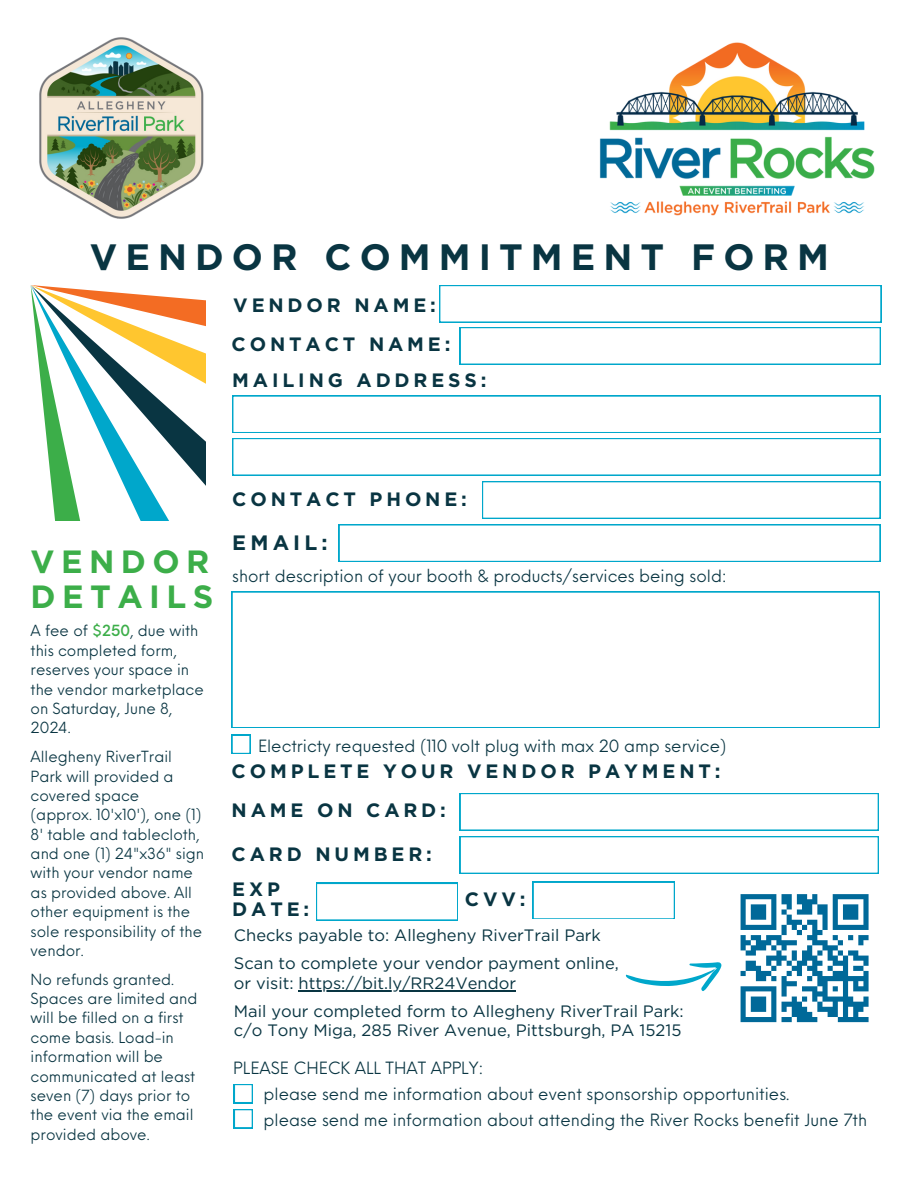
<style>
.page{position:relative;width:918px;height:1188px;background:#fff}
.page>*{position:absolute;margin:0;border:0;box-sizing:border-box;transform-origin:0 0}
.t1{font:700 36.6px "Gotham";letter-spacing:.22em;color:#093542}
.t2{font:700 32.1px/34.8px "Gotham";letter-spacing:.2em;color:#3cae49}
.t3{font:700 20.85px "Gotham";letter-spacing:.2em;color:#093542}
.t4{font:700 19.35px/20.2px "Gotham";letter-spacing:.2em;color:#093542}
.t5{font:16.5px "Neue Einstellung";color:#093542}
.t6{font:16.5px "Gotham";color:#093542}
.t7{font:15px/19.4px "Neue Einstellung";color:#093542}
.s1{font-weight:500;color:#3cae49}
</style>
<div class="page">
<div style="left:232px;top:438px;width:648px;height:38px;background:#00a7cb"></div>
<svg style="left:232px;top:396px;width:648px;height:79px"></svg>
<div style="left:482px;top:481px;width:398px;height:38px;background:#00a7cb"></div>
<div style="left:483px;top:482px;width:397px;height:36px;background:#fff"></div>
<svg style="left:339px;top:524px;width:541px;height:38px"></svg>
<svg style="left:232px;top:592px;width:648px;height:136px"></svg>
<svg style="left:234px;top:1084px;width:19px;height:19px"></svg>
<svg style="left:234px;top:1109px;width:19px;height:19px"></svg>
<img style="left:39px;top:37px;width:165px;height:182px">
<div style="left:232px;top:735px;width:19px;height:19px;background:#00a7cb"></div>
<svg style="left:232px;top:736px;width:18px;height:17px"></svg>
<div style="left:460px;top:327px;width:421px;height:38px;background:#00a7cb"></div>
<svg style="left:439px;top:285px;width:442px;height:79px"></svg>
<img style="left:599px;top:42px;width:276px;height:174px">
<svg style="left:31px;top:285px;width:174px;height:235px"></svg>
<div style="left:460px;top:793px;width:419px;height:38px;background:#00a7cb"></div>
<div style="left:460px;top:794px;width:418px;height:36px;background:#fff"></div>
<div style="left:316px;top:883px;width:142px;height:38px;background:#00a7cb"></div>
<div style="left:317px;top:884px;width:140px;height:36px;background:#fff"></div>
<div style="left:460px;top:836px;width:419px;height:38px;background:#00a7cb"></div>
<div style="left:460px;top:837px;width:418px;height:36px;background:#fff"></div>
<hr style="left:299px;top:990px;width:169px;height:1px;background:#093542">
<hr style="left:468px;top:990px;width:48px;height:1px;background:#093542">
<div style="left:741px;top:894px;width:35px;height:5px;background:#006999"></div>
<div style="left:751px;top:904px;width:15px;height:5px;background:#006999"></div>
<div style="left:751px;top:909px;width:15px;height:6px;background:#006999"></div>
<div style="left:751px;top:915px;width:15px;height:5px;background:#006999"></div>
<svg style="left:741px;top:899px;width:5px;height:26px"></svg>
<div style="left:741px;top:925px;width:35px;height:5px;background:#006999"></div>
<div style="left:751px;top:935px;width:10px;height:5px;background:#006999"></div>
<div style="left:741px;top:940px;width:10px;height:5px;background:#006999"></div>
<div style="left:756px;top:940px;width:15px;height:5px;background:#006999"></div>
<svg style="left:741px;top:935px;width:5px;height:15px"></svg>
<div style="left:751px;top:945px;width:15px;height:5px;background:#006999"></div>
<div style="left:746px;top:950px;width:10px;height:6px;background:#006999"></div>
<div style="left:746px;top:961px;width:10px;height:5px;background:#006999"></div>
<div style="left:746px;top:966px;width:15px;height:5px;background:#006999"></div>
<svg style="left:741px;top:971px;width:5px;height:5px"></svg>
<div style="left:756px;top:971px;width:15px;height:5px;background:#006999"></div>
<div style="left:756px;top:976px;width:10px;height:5px;background:#006999"></div>
<div style="left:741px;top:986px;width:35px;height:5px;background:#006999"></div>
<div style="left:751px;top:997px;width:15px;height:5px;background:#006999"></div>
<div style="left:751px;top:1002px;width:15px;height:5px;background:#006999"></div>
<div style="left:751px;top:1007px;width:15px;height:5px;background:#006999"></div>
<svg style="left:741px;top:991px;width:5px;height:26px"></svg>
<svg style="left:766px;top:894px;width:103px;height:123px"></svg>
<div style="left:741px;top:1017px;width:35px;height:5px;background:#006999"></div>
<div style="left:782px;top:1017px;width:10px;height:5px;background:#006999"></div>
<div style="left:797px;top:1017px;width:20px;height:5px;background:#006999"></div>
<div style="left:838px;top:1017px;width:31px;height:5px;background:#006999"></div>
<svg style="left:533px;top:882px;width:189px;height:109px"></svg>
<p class="t1" style="left:90px;top:234px;width:741px">VENDOR COMMITMENT FORM</p>
<h3 class="t4" style="left:233px;top:295px;width:204px">VENDOR NAME:</h3>
<p class="t4" style="left:232px;top:334px;width:220px">CONTACT NAME:</p>
<p class="t4" style="left:232px;top:370px;width:256px">MAILING ADDRESS:</p>
<h3 class="t2" style="left:31px;top:544px;width:184px">VENDOR<br>DETAILS</h3>
<p class="t7" style="left:31px;top:619px;width:175px">A fee of <span class="s1">$250</span>, due with this completed form, reserves your space in the vendor marketplace on Saturday, June 8,<br>2024.</p>
<p class="t7" style="left:31px;top:746px;width:175px">Allegheny RiverTrail<br>Park will provided a covered space (approx. 10'x10'), one (1)<br>8' table and tablecloth, and one (1) 24"x36" sign with your vendor name as provided above. All other equipment is the sole responsibility of the vendor.</p>
<p class="t7" style="left:31px;top:968px;width:168px">No refunds granted.<br>Spaces are limited and will be filled on a first come basis. Load-in information will be communicated at least seven (7) days prior to the event via the email provided above.</p>
<p class="t4" style="left:232px;top:489px;width:236px">CONTACT PHONE:</p>
<p class="t3" style="left:232px;top:530px;width:97px">EMAIL:</p>
<h3 class="t5" style="left:232px;top:561px;width:496px">short description of your booth &amp; products/services being sold:</h3>
<p class="t5" style="left:258px;top:731px;width:470px">Electricty requested (110 volt plug with max 20 amp service)</p>
<p class="t4" style="left:232px;top:761px;width:491px">COMPLETE YOUR VENDOR PAYMENT:</p>
<p class="t4" style="left:232px;top:800px;width:216px">NAME ON CARD:</p>
<p class="t4" style="left:232px;top:844px;width:202px">CARD NUMBER:</p>
<p class="t4" style="left:232px;top:879px;width:79px">EXP<br>DATE:</p>
<p class="t4" style="left:465px;top:889px;width:62px">CVV:</p>
<p class="t6" style="left:234px;top:925px;width:369px">Checks payable to: Allegheny RiverTrail Park</p>
<h3 class="t6" style="left:234px;top:954px;width:386px">Scan to complete your vendor payment online,</h3>
<h3 class="t6" style="left:234px;top:973px;width:284px">or visit: https://bit.ly/RR24Vendor</h3>
<h3 class="t6" style="left:234px;top:1001px;width:451px">Mail your completed form to Allegheny RiverTrail Park:</h3>
<h3 class="t6" style="left:234px;top:1020px;width:449px">c/o Tony Miga, 285 River Avenue, Pittsburgh, PA 15215</h3>
<h3 class="t5" style="left:233px;top:1054px;width:252px">PLEASE CHECK ALL THAT APPLY:</h3>
<h3 class="t5" style="left:264px;top:1079px;width:527px">please send me information about event sponsorship opportunities.</h3>
<h3 class="t5" style="left:264px;top:1105px;width:605px">please send me information about attending the River Rocks benefit June 7th</h3>
</div>
